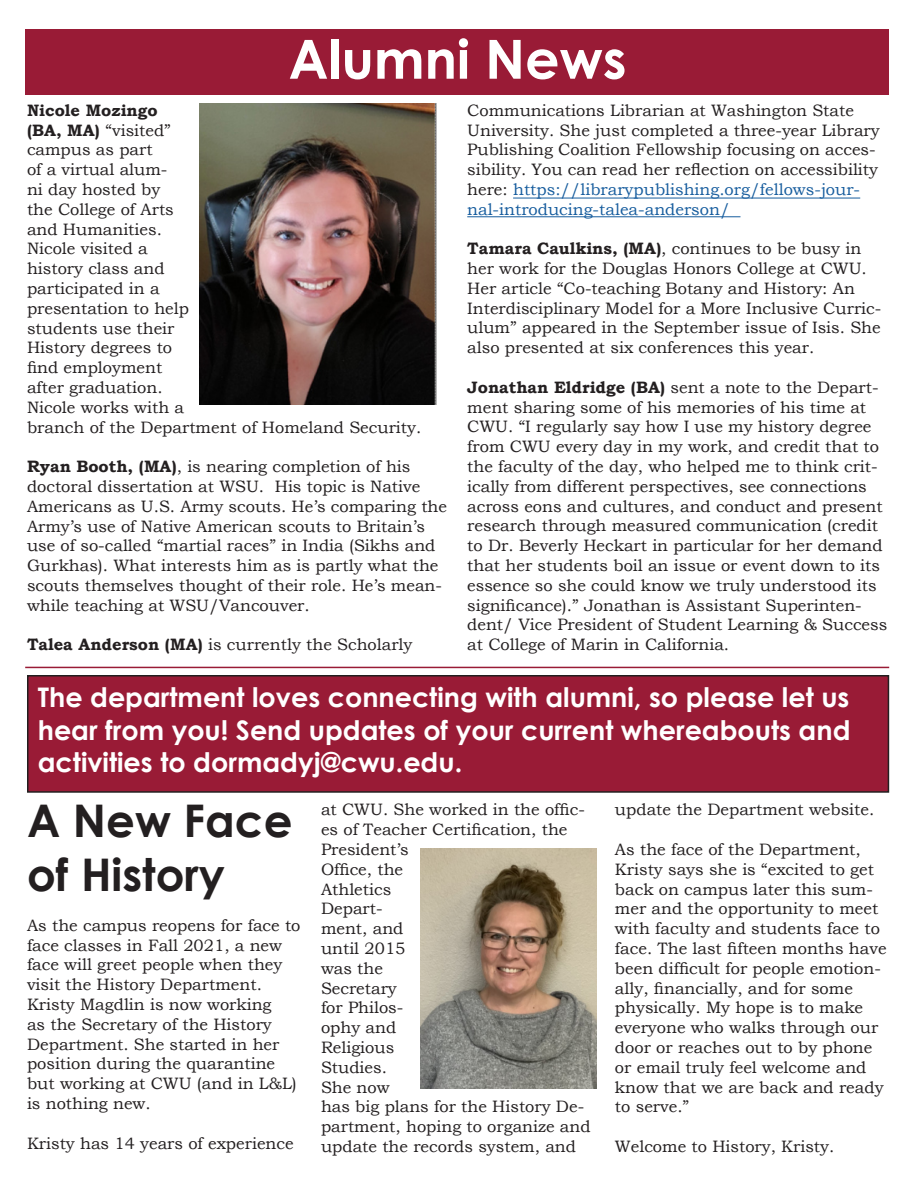
<style>
.page{position:relative;width:918px;height:1188px;background:#fff}
.page>*{position:absolute;margin:0;border:0;box-sizing:border-box;transform-origin:0 0}
.t1{font:700 54px "Century Gothic";color:#fff}
.t2{font:700 45px/54px "Century Gothic";color:#231f20}
.t3{font:700 27px/32.4px "Century Gothic";color:#fff;text-align:justify}
.t4{font:16.5px/19.8px "Bookman Old Style";color:#231f20}
.s1{font-weight:700}
.s2{color:#175d9e}
</style>
<div class="page">
<div style="left:26px;top:29px;width:864px;height:65px;background:#991b36"></div>
<hr style="left:467px;top:216px;width:273px;height:1px;background:#175d9e">
<img style="left:199px;top:104px;width:238px;height:300px">
<hr style="left:25px;top:667px;width:864px;height:1px;background:#991b36">
<div style="left:28px;top:676px;width:860px;height:116px;background:#991b36"></div>
<div style="left:27px;top:675px;width:862px;height:118px;border:2px solid #231f20"></div>
<img style="left:420px;top:849px;width:177px;height:240px">
<hr style="left:513px;top:198px;width:347px;height:1px;background:#175d9e">
<p class="t1" style="left:289px;top:18px;width:340px">Alumni News</p>
<p class="t4" style="left:27px;top:100px;width:396px"><span class="s1">Nicole Mozingo<br>(BA, MA)</span> “visited”<br>campus as part<br>of a virtual alum-<br>ni day hosted by<br>the College of Arts<br>and Humanities.<br>Nicole visited a<br>history class and<br>participated in a<br>presentation to help<br>students use their<br>History degrees to<br>find employment<br>after graduation.<br>Nicole works with a<br>branch of the Department of Homeland Security.</p>
<p class="t4" style="left:27px;top:457px;width:422px"><span class="s1">Ryan Booth, (MA)</span>, is nearing completion of his doctoral dissertation at WSU. His topic is Native Americans as U.S. Army scouts. He’s comparing the Army’s use of Native American scouts to Britain’s use of so-called “martial races” in India (Sikhs and Gurkhas). What interests him as is partly what the scouts themselves thought of their role. He’s mean&shy;while teaching at WSU/Vancouver.</p>
<p class="t4" style="left:27px;top:635px;width:387px"><span class="s1">Talea Anderson (MA)</span> is currently the Scholarly</p>
<p class="t4" style="left:467px;top:100px;width:414px">Communications Librarian at Washington State University. She just completed a three-year Library Publishing Coalition Fellowship focusing on acces&shy;sibility. You can read her reflection on accessibility here: <span class="s2">https://librarypublishing.org/fellows-jour&shy;nal-introducing-talea-anderson/</span></p>
<p class="t4" style="left:467px;top:239px;width:416px"><span class="s1">Tamara Caulkins, (MA)</span>, continues to be busy in her work for the Douglas Honors College at CWU.<br>Her article “Co-teaching Botany and History: An Interdisciplinary Model for a More Inclusive Curric&shy;ulum” appeared in the September issue of Isis. She also presented at six conferences this year.</p>
<p class="t4" style="left:467px;top:377px;width:422px"><span class="s1">Jonathan Eldridge (BA)</span> sent a note to the Depart&shy;ment sharing some of his memories of his time at CWU. “I regularly say how I use my history degree from CWU every day in my work, and credit that to the faculty of the day, who helped me to think crit&shy;ically from different perspectives, see connections across eons and cultures, and conduct and present research through measured communication (credit to Dr. Beverly Heckart in particular for her demand that her students boil an issue or event down to its essence so she could know we truly understood its significance).” Jonathan is Assistant Superinten&shy;dent/ Vice President of Student Learning &amp; Success at College of Marin in California.</p>
<p class="t3" style="left:38px;top:680px;width:814px">The department loves connecting with alumni, so please let us hear from you! Send updates of your current whereabouts and activities to dormadyj@cwu.edu.</p>
<p class="t2" style="left:27px;top:792px;width:267px">A New Face of History</p>
<p class="t4" style="left:27px;top:915px;width:275px">As the campus reopens for face to face classes in Fall 2021, a new face will greet people when they visit the History Department.<br>Kristy Magdlin is now working<br>as the Secretary of the History<br>Department. She started in her position during the quarantine but working at CWU (and in L&amp;L) is nothing new.</p>
<p class="t4" style="left:27px;top:1133px;width:268px">Kristy has 14 years of experience</p>
<p class="t4" style="left:321px;top:800px;width:271px">at CWU. She worked in the offic&shy;es of Teacher Certification, the<br>President’s<br>Office, the<br>Athletics<br>Depart-<br>ment, and<br>until 2015<br>was the<br>Secretary<br>for Philos-<br>ophy and<br>Religious<br>Studies.<br>She now<br>has big plans for the History De&shy;partment, hoping to organize and update the records system, and</p>
<p class="t4" style="left:615px;top:800px;width:261px">update the Department website.</p>
<p class="t4" style="left:615px;top:839px;width:273px">As the face of the Department,<br>Kristy says she is “excited to get back on campus later this sum&shy;mer and the opportunity to meet with faculty and students face to face. The last fifteen months have been difficult for people emotion&shy;ally, financially, and for some physically. My hope is to make everyone who walks through our door or reaches out to by phone or email truly feel welcome and know that we are back and ready to serve.”</p>
<p class="t4" style="left:615px;top:1136px;width:221px">Welcome to History, Kristy.</p>
</div>
